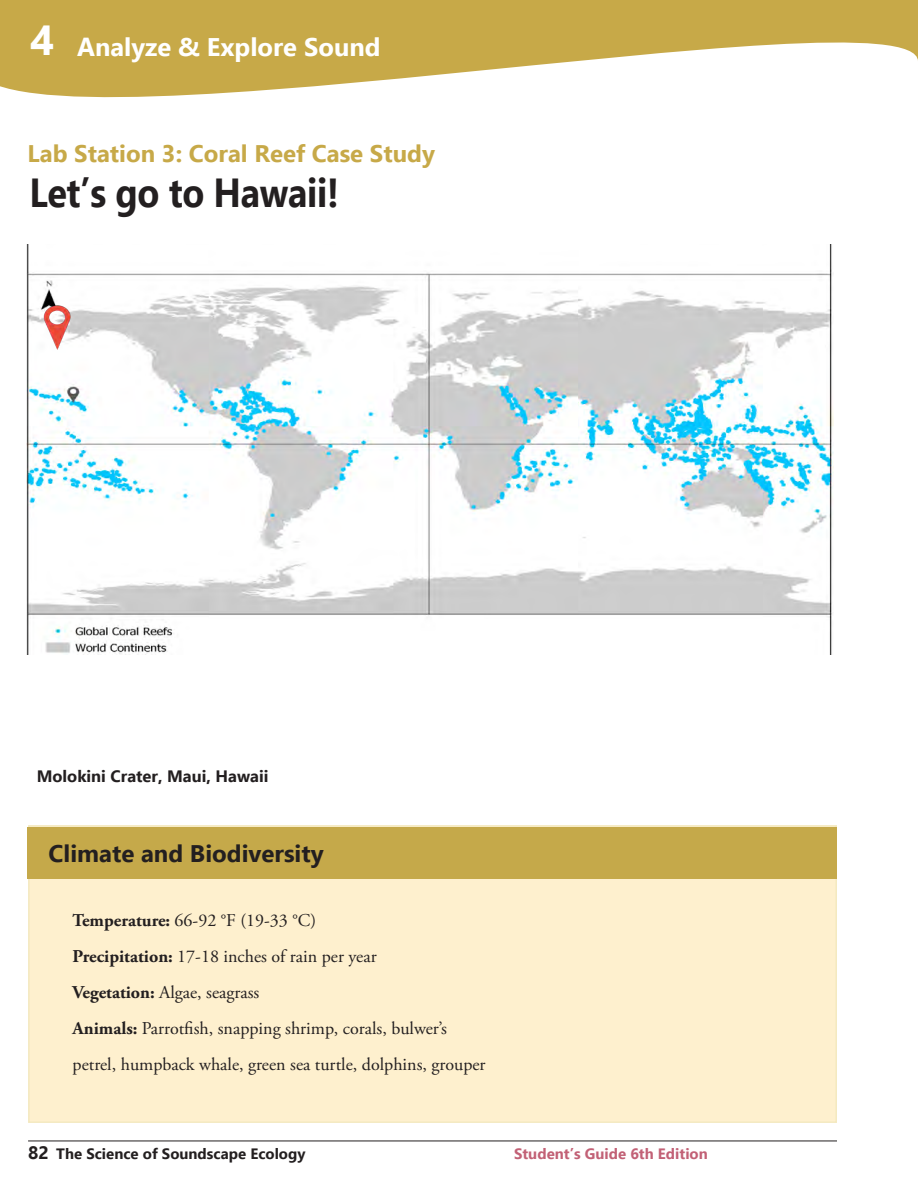
<style>
.page{position:relative;width:918px;height:1188px;background:#fff}
.page>*{position:absolute;margin:0;border:0;box-sizing:border-box;transform-origin:0 0}
.t1{font:700 42px "Ebrima";color:#fff}
.t2{font:700 40.5px "Ebrima";letter-spacing:-.01em;color:#231f20;scale:.89 1}
.t3{font:700 25.5px "Ebrima";color:#fff}
.t4{font:700 24px "Ebrima";color:#c7a948}
.t5{font:700 24px "Ebrima";color:#231f20}
.case_study{font:18px "Adobe Garamond Pro";color:#231f20}
.t6{font:700 16.5px "Ebrima";color:#231f20}
.t7{font:700 15px "Ebrima";color:#231f20}
.t8{font:700 15px "Ebrima";color:#c26176}
.s1{font-weight:700}
.s2{font-size:18px}
</style>
<div class="page">
<svg style="left:0;top:0;width:918px;height:98px;fill:#c7a948"></svg>
<hr style="left:28px;top:1141px;width:809px;height:1px;background:#231f20">
<div style="left:28px;top:825px;width:809px;height:298px;background:#fef0ce;border:2px solid #f4e9c0"></div>
<img style="left:26px;top:244px;width:808px;height:410px">
<img style="left:36px;top:305px;width:47px;height:44px">
<div style="left:27px;top:827px;width:810px;height:52px;background:#c5a94a"></div>
<h1 class="t1" style="left:30px;top:9px;width:26px">4</h1>
<h3 class="t3" style="left:77px;top:28px;width:305px">Analyze &amp; Explore Sound</h3>
<p class="t4" style="left:28px;top:136px;width:409px">Lab Station 3: Coral Reef Case Study</p>
<p class="t2" style="left:29px;top:163px;width:349px">Let’s go to Hawaii!</p>
<p class="t6" style="left:37px;top:764px;width:233px">Molokini Crater, Maui, Hawaii</p>
<p class="t5" style="left:49px;top:835px;width:277px">Climate and Biodiversity</p>
<p class="case_study" style="left:73px;top:910px;width:245px"><span class="s1">Temperature:</span> 66-92 °F (19-33 °C)</p>
<p class="case_study" style="left:73px;top:946px;width:306px"><span class="s1">Precipitation:</span> 17-18 inches of rain per year</p>
<p class="case_study" style="left:73px;top:982px;width:188px"><span class="s1">Vegetation:</span> Algae, seagrass</p>
<p class="case_study" style="left:73px;top:1018px;width:376px"><span class="s1">Animals:</span> Parrotfish, snapping shrimp, corals, bulwer’s</p>
<p class="case_study" style="left:73px;top:1054px;width:415px">petrel, humpback whale, green sea turtle, dolphins, grouper</p>
<p class="t7" style="left:28px;top:1143px;width:279px"><span class="s2">82</span> The Science of Soundscape Ecology</p>
<p class="t8" style="left:514px;top:1143px;width:195px">Student’s Guide 6th Edition</p>
</div>
